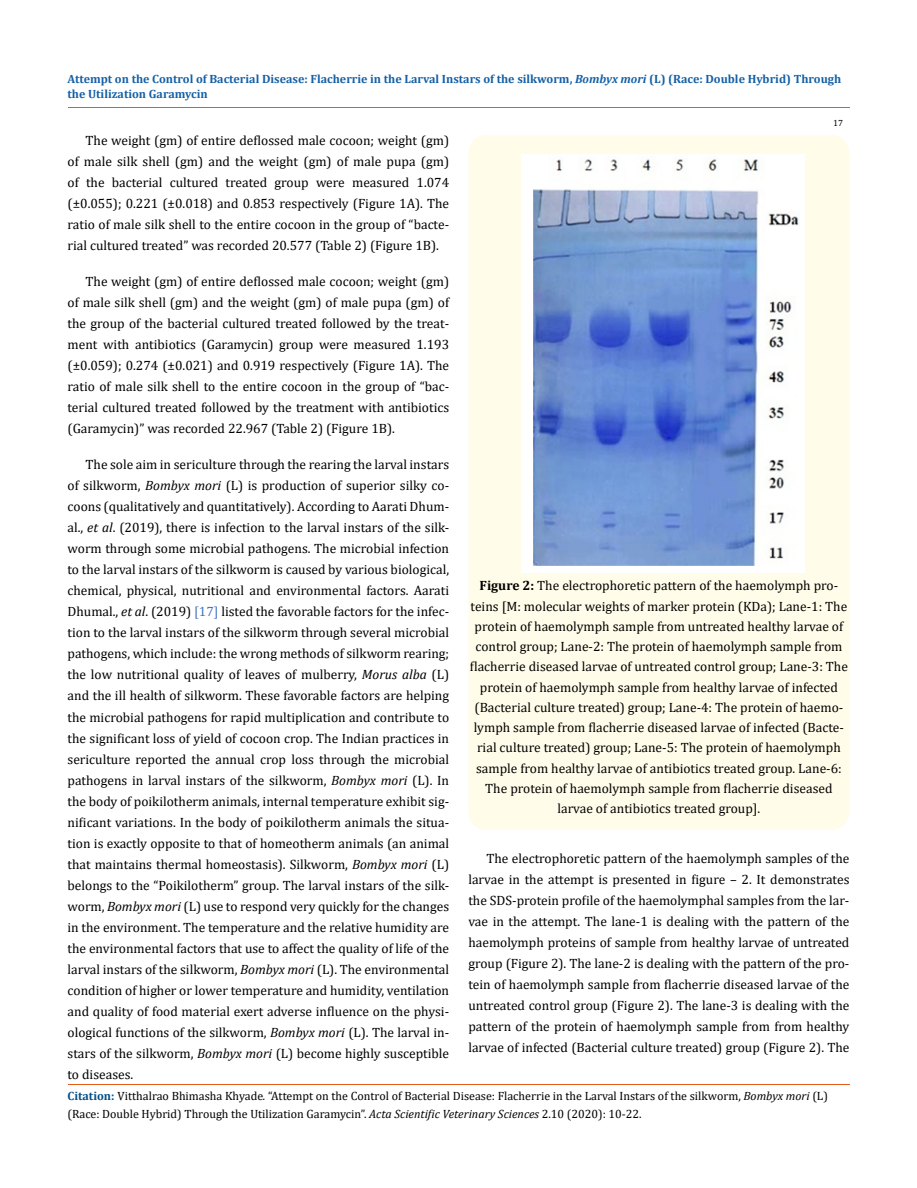
<style>
.page{position:relative;width:917px;height:1188px;background:#fff}
.page>*{position:absolute;margin:0;border:0;box-sizing:border-box;transform-origin:0 0}
.t1{font:13.5px/21px "Cambria";color:#000;text-align:justify}
.t2{font:12px/18px "Cambria";color:#000}
.t3{font:700 12px/15px "Cambria";color:#1560a6}
.t4{font:9px "Cambria";color:#000}
.s1{font-style:italic}
.s2{color:#4472c4}
.s3{font-weight:700}
.s4{font-weight:700;color:#035089}
</style>
<div class="page">
<div style="left:468px;top:135px;width:381px;height:695px;background:#fffde9;border-radius:18px"></div>
<img style="left:521px;top:154px;width:283px;height:419px">
<hr style="left:68px;top:108px;width:781px;height:1px;background:#e05d1a">
<hr style="left:68px;top:1084px;width:781px;height:1px;background:#e05d1a">
<p class="t3" style="left:68px;top:71px;width:775px">Attempt on the Control of Bacterial Disease: Flacherrie in the Larval Instars of the silkworm, <span class="s1">Bombyx mori</span> (L) (Race: Double Hybrid) Through the Utilization Garamycin</p>
<p class="t1" style="left:68px;top:130px;width:383px;text-indent:18px">The weight (gm) of entire deflossed male cocoon; weight (gm) of male silk shell (gm) and the weight (gm) of male pupa (gm) of the bacterial cultured treated group were measured 1.074 (±0.055); 0.221 (±0.018) and 0.853 respectively (Figure 1A). The ratio of male silk shell to the entire cocoon in the group of “bacte&shy;rial cultured treated” was recorded 20.577 (Table 2) (Figure 1B).</p>
<p class="t1" style="left:68px;top:271px;width:383px;text-indent:18px">The weight (gm) of entire deflossed male cocoon; weight (gm) of male silk shell (gm) and the weight (gm) of male pupa (gm) of the group of the bacterial cultured treated followed by the treat&shy;ment with antibiotics (Garamycin) group were measured 1.193 (±0.059); 0.274 (±0.021) and 0.919 respectively (Figure 1A). The ratio of male silk shell to the entire cocoon in the group of “bac&shy;terial cultured treated followed by the treatment with antibiotics (Garamycin)” was recorded 22.967 (Table 2) (Figure 1B).</p>
<p class="t1" style="left:68px;top:454px;width:383px;text-indent:18px">The sole aim in sericulture through the rearing the larval instars of silkworm, <span class="s1">Bombyx mori</span> (L) is production of superior silky co&shy;coons (qualitatively and quantitatively). According to Aarati Dhum&shy;al., <span class="s1">et al</span>. (2019), there is infection to the larval instars of the silk&shy;worm through some microbial pathogens. The microbial infection to the larval instars of the silkworm is caused by various biological, chemical, physical, nutritional and environmental factors. Aarati Dhumal., <span class="s1">et al</span>. (2019) <span class="s2">[17]</span> listed the favorable factors for the infec&shy;tion to the larval instars of the silkworm through several microbial pathogens, which include: the wrong methods of silkworm rearing; the low nutritional quality of leaves of mulberry, <span class="s1">Morus alba</span> (L) and the ill health of silkworm. These favorable factors are helping the microbial pathogens for rapid multiplication and contribute to the significant loss of yield of cocoon crop. The Indian practices in sericulture reported the annual crop loss through the microbial pathogens in larval instars of the silkworm, <span class="s1">Bombyx mori</span> (L). In the body of poikilotherm animals, internal temperature exhibit sig&shy;nificant variations. In the body of poikilotherm animals the situa&shy;tion is exactly opposite to that of homeotherm animals (an animal that maintains thermal homeostasis). Silkworm, <span class="s1">Bombyx mori</span> (L) belongs to the “Poikilotherm” group. The larval instars of the silk&shy;worm, <span class="s1">Bombyx mori</span> (L) use to respond very quickly for the changes in the environment. The temperature and the relative humidity are the environmental factors that use to affect the quality of life of the larval instars of the silkworm, <span class="s1">Bombyx mori</span> (L). The environmental condition of higher or lower temperature and humidity, ventilation and quality of food material exert adverse influence on the physi&shy;ological functions of the silkworm, <span class="s1">Bombyx mori</span> (L). The larval in&shy;stars of the silkworm, <span class="s1">Bombyx mori</span> (L) become highly susceptible to diseases.</p>
<p class="t4" style="left:833px;top:118px;width:11px">17</p>
<p class="t1" style="left:470px;top:576px;width:379px;line-height:20.2px;text-align:center"><span class="s3">Figure 2:</span> The electrophoretic pattern of the haemolymph pro&shy;teins [M: molecular weights of marker protein (KDa); Lane-1: The protein of haemolymph sample from untreated healthy larvae of control group; Lane-2: The protein of haemolymph sample from flacherrie diseased larvae of untreated control group; Lane-3: The protein of haemolymph sample from healthy larvae of infected (Bacterial culture treated) group; Lane-4: The protein of haemo&shy;lymph sample from flacherrie diseased larvae of infected (Bacte&shy;rial culture treated) group; Lane-5: The protein of haemolymph sample from healthy larvae of antibiotics treated group. Lane-6:<br>The protein of haemolymph sample from flacherrie diseased larvae of antibiotics treated group].</p>
<p class="t1" style="left:468px;top:848px;width:382px;text-indent:18px">The electrophoretic pattern of the haemolymph samples of the larvae in the attempt is presented in figure – 2. It demonstrates the SDS-protein profile of the haemolymphal samples from the lar&shy;vae in the attempt. The lane-1 is dealing with the pattern of the haemolymph proteins of sample from healthy larvae of untreated group (Figure 2). The lane-2 is dealing with the pattern of the pro&shy;tein of haemolymph sample from flacherrie diseased larvae of the untreated control group (Figure 2). The lane-3 is dealing with the pattern of the protein of haemolymph sample from from healthy larvae of infected (Bacterial culture treated) group (Figure 2). The</p>
<p class="t2" style="left:68px;top:1087px;width:762px"><span class="s4">Citation:</span> Vitthalrao Bhimasha Khyade<span class="s1">.</span> “Attempt on the Control of Bacterial Disease: Flacherrie in the Larval Instars of the silkworm, <span class="s1">Bombyx mori</span> (L) (Race: Double Hybrid) Through the Utilization Garamycin”. <span class="s1">Acta Scientific Veterinary Sciences</span> 2.10 (2020): 10-22.</p>
</div>
